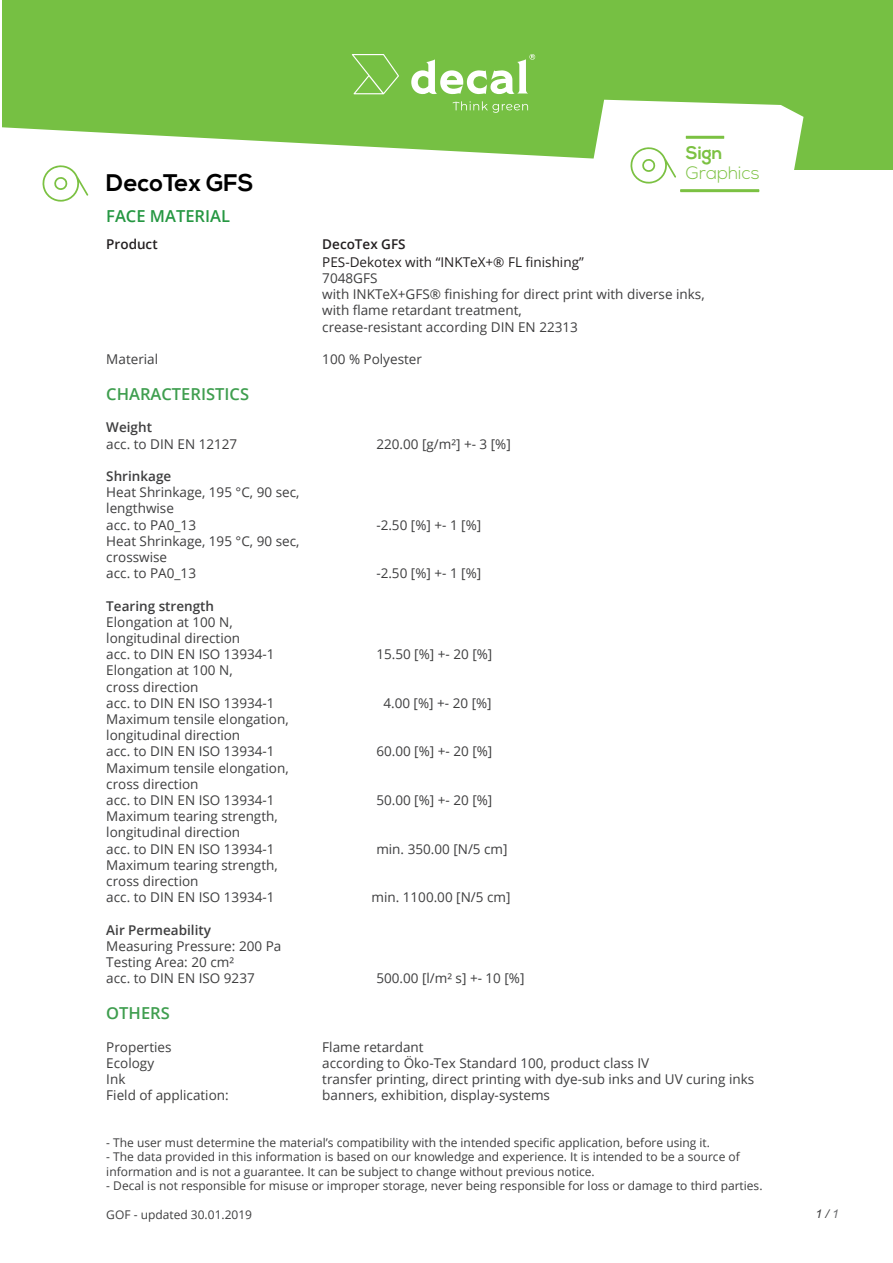
<style>
.page{position:relative;width:893px;height:1263px;background:#fff}
.page>*{position:absolute;margin:0;border:0;box-sizing:border-box;transform-origin:0 0}
.t1{font:700 24px "Nexa";color:#000}
.t2{font:300 18px "Nexa";color:#7cc142}
.t3{font:700 18px "Nexa";color:#7cc142}
.t4{font:600 16.5px "Open Sans";color:#3f9e4f}
.t5{font:600 16.5px "Open Sans";color:#259742}
.t6{font:13.5px/16.2px "Open Sans";color:#3e3e3f}
.t7{font:600 13.5px "Open Sans";color:#3e3e3f}
.t8{font:13.5px "Open Sans";color:#231f20}
.t9{font:600 13.5px "Open Sans";color:#231f20}
.t10{font:12px/14.4px "Open Sans";color:#3e3e3f}
.t11{font:italic 12px "Arial";color:#3e3e3f}
.s1{color:#6c6d70}
</style>
<div class="page">
<div style="left:3px;top:0;width:889px;height:169px;background:#76c043"></div>
<svg style="left:2px;top:127px;width:586px;height:68px;fill:#fff"></svg>
<svg style="left:588px;top:100px;width:215px;height:93px"></svg>
<svg style="left:452px;top:101px;width:76px;height:12px"></svg>
<svg style="left:352px;top:54px;width:47px;height:40px"></svg>
<svg style="left:411px;top:54px;width:124px;height:40px"></svg>
<svg style="left:42px;top:165px;width:46px;height:37px"></svg>
<h1 class="t1" style="left:106px;top:169px;width:149px">DecoTex GFS</h1>
<h2 class="t3" style="left:686px;top:143px;width:38px">Sign</h2>
<h2 class="t2" style="left:686px;top:162px;width:75px">Graphics</h2>
<p class="t5" style="left:106px;top:204px;width:125px">FACE MATERIAL</p>
<p class="t9" style="left:106px;top:235px;width:53px">Product</p>
<p class="t9" style="left:322px;top:235px;width:85px">DecoTex GFS</p>
<p class="t8" style="left:322px;top:253px;width:263px">PES-Dekotex with “INKTeX+® FL finishing”</p>
<p class="t6" style="left:322px;top:270px;width:384px">7048GFS<br>with INKTeX+GFS® finishing for direct print with diverse inks, with flame retardant treatment,<br>crease-resistant according DIN EN 22313</p>
<p class="t6" style="left:106px;top:351px;width:53px">Material</p>
<p class="t6" style="left:322px;top:351px;width:101px">100 % Polyester</p>
<p class="t4" style="left:106px;top:383px;width:144px">CHARACTERISTICS</p>
<p class="t7" style="left:106px;top:418px;width:47px">Weight</p>
<p class="t6" style="left:106px;top:435px;width:132px">acc. to DIN EN 12127</p>
<p class="t6" style="left:376px;top:435px;width:136px">220.00 [g/m²] +- 3 [%]</p>
<p class="t7" style="left:106px;top:467px;width:66px">Shrinkage</p>
<p class="t6" style="left:106px;top:484px;width:195px">Heat Shrinkage, 195 °C, 90 sec, lengthwise<br>acc. to PA0_13</p>
<p class="t6" style="left:376px;top:516px;width:106px">-2.50 [%] +- 1 [%]</p>
<p class="t6" style="left:106px;top:532px;width:195px">Heat Shrinkage, 195 °C, 90 sec, crosswise<br>acc. to PA0_13</p>
<p class="t7" style="left:106px;top:596px;width:109px">Tearing strength</p>
<p class="t6" style="left:106px;top:613px;width:170px">Elongation at 100 N, longitudinal direction<br>acc. to DIN EN ISO 13934-1</p>
<p class="t6" style="left:106px;top:662px;width:170px">Elongation at 100 N,<br>cross direction<br>acc. to DIN EN ISO 13934-1</p>
<p class="t6" style="left:106px;top:711px;width:184px">Maximum tensile elongation, longitudinal direction<br>acc. to DIN EN ISO 13934-1</p>
<p class="t6" style="left:106px;top:759px;width:184px">Maximum tensile elongation, cross direction<br>acc. to DIN EN ISO 13934-1</p>
<p class="t6" style="left:106px;top:808px;width:173px">Maximum tearing strength, longitudinal direction<br>acc. to DIN EN ISO 13934-1</p>
<p class="t6" style="left:106px;top:856px;width:173px">Maximum tearing strength, cross direction<br>acc. to DIN EN ISO 13934-1</p>
<p class="t7" style="left:106px;top:920px;width:106px">Air Permeability</p>
<p class="t6" style="left:106px;top:937px;width:176px">Measuring Pressure: 200 Pa<br>Testing Area: 20 cm²<br>acc. to DIN EN ISO 9237</p>
<p class="t6" style="left:376px;top:565px;width:106px">-2.50 [%] +- 1 [%]</p>
<p class="t6" style="left:376px;top:646px;width:118px">15.50 [%] +- 20 [%]</p>
<p class="t6" style="left:383px;top:694px;width:110px">4.00 [%] +- 20 [%]</p>
<p class="t6" style="left:376px;top:743px;width:118px">60.00 [%] +- 20 [%]</p>
<p class="t6" style="left:376px;top:792px;width:118px">50.00 [%] +- 20 [%]</p>
<p class="t6" style="left:376px;top:840px;width:133px">min. 350.00 [N/5 cm]</p>
<p class="t6" style="left:371px;top:889px;width:141px">min. 1100.00 [N/5 cm]</p>
<p class="t6" style="left:376px;top:970px;width:150px">500.00 [l/m² s] +- 10 [%]</p>
<p class="t4" style="left:106px;top:1002px;width:65px">OTHERS</p>
<p class="t6" style="left:106px;top:1038px;width:67px">Properties</p>
<p class="t6" style="left:322px;top:1038px;width:103px">Flame retardant</p>
<p class="t6" style="left:106px;top:1054px;width:49px">Ecology</p>
<p class="t6" style="left:322px;top:1054px;width:328px">according to Öko-Tex Standard 100, product class IV</p>
<p class="t6" style="left:106px;top:1071px;width:21px">Ink</p>
<p class="t6" style="left:322px;top:1071px;width:433px">transfer printing, direct printing with dye-sub inks and UV curing inks</p>
<p class="t6" style="left:106px;top:1087px;width:124px">Field of application:</p>
<p class="t6" style="left:322px;top:1087px;width:229px">banners, exhibition, display-systems</p>
<p class="t10" style="left:106px;top:1135px;width:605px">- The user must determine the material’s compatibility with the intended specific application, before using it.</p>
<p class="t10" style="left:106px;top:1149px;width:635px">- The data provided in this information is based on our knowledge and experience. It is intended to be a source of information and is not a guarantee. It can be subject to change without previous notice.</p>
<p class="t10" style="left:106px;top:1178px;width:658px">- Decal is not responsible for misuse or improper storage, never being responsible for loss or damage to third parties.</p>
<p class="t10" style="left:106px;top:1207px;width:147px">GOF - updated 30.01.2019</p>
<p class="t11" style="left:816px;top:1206px;width:25px">1 / <span class="s1">1</span></p>
</div>
